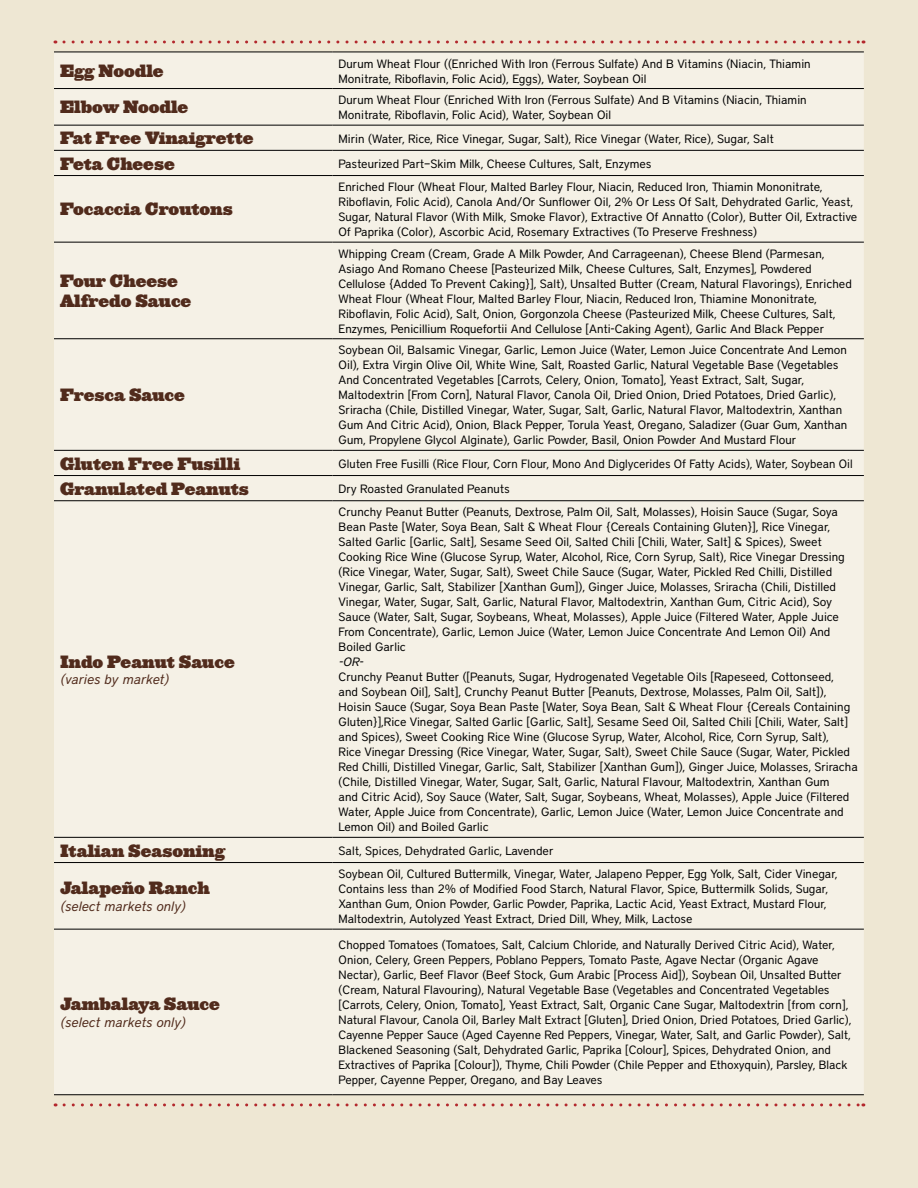
<style>
.page{position:relative;width:918px;height:1188px;background:#eee7d3}
.page>*{position:absolute;margin:0;border:0;box-sizing:border-box;transform-origin:0 0}
.t1{font:900 16.5px/19.8px "Ziggurat";color:#512b1c}
.t2{font:italic 13.5px "District";color:#512b1c}
.t3{font:12px/15px "District";color:#000}
.t4{font:italic 12px "District";color:#000}
</style>
<div class="page">
<svg style="left:64px;top:40px;width:800px;height:4px"></svg>
<svg style="left:64px;top:1103px;width:800px;height:3px"></svg>
<div style="left:54px;top:53px;width:810px;height:1041px;background:#f5f1e6"></div>
<hr style="left:54px;top:52px;width:279px;height:1px;background:#000">
<hr style="left:333px;top:52px;width:531px;height:1px;background:#000">
<hr style="left:54px;top:88px;width:279px;height:1px;background:#000">
<hr style="left:333px;top:88px;width:531px;height:1px;background:#000">
<hr style="left:54px;top:125px;width:279px;height:1px;background:#000">
<hr style="left:333px;top:125px;width:531px;height:1px;background:#000">
<hr style="left:54px;top:150px;width:279px;height:1px;background:#000">
<hr style="left:333px;top:150px;width:531px;height:1px;background:#000">
<hr style="left:54px;top:175px;width:279px;height:1px;background:#000">
<hr style="left:333px;top:175px;width:531px;height:1px;background:#000">
<hr style="left:54px;top:242px;width:279px;height:1px;background:#000">
<hr style="left:333px;top:242px;width:531px;height:1px;background:#000">
<hr style="left:54px;top:338px;width:279px;height:1px;background:#000">
<hr style="left:333px;top:338px;width:531px;height:1px;background:#000">
<hr style="left:54px;top:450px;width:279px;height:1px;background:#000">
<hr style="left:333px;top:450px;width:531px;height:1px;background:#000">
<hr style="left:54px;top:475px;width:279px;height:1px;background:#000">
<hr style="left:333px;top:475px;width:531px;height:1px;background:#000">
<hr style="left:54px;top:500px;width:279px;height:1px;background:#000">
<hr style="left:333px;top:500px;width:531px;height:1px;background:#000">
<hr style="left:54px;top:837px;width:279px;height:1px;background:#000">
<hr style="left:333px;top:837px;width:531px;height:1px;background:#000">
<hr style="left:54px;top:862px;width:279px;height:1px;background:#000">
<hr style="left:333px;top:862px;width:531px;height:1px;background:#000">
<hr style="left:54px;top:929px;width:279px;height:1px;background:#000">
<hr style="left:333px;top:929px;width:531px;height:1px;background:#000">
<hr style="left:54px;top:1094px;width:279px;height:1px;background:#000">
<hr style="left:333px;top:1094px;width:531px;height:1px;background:#000">
<h1 class="t1" style="left:60px;top:59px;width:105px">Egg Noodle</h1>
<p class="t3" style="left:339px;top:56px;width:474px">Durum Wheat Flour ((Enriched With Iron (Ferrous Sulfate) And B Vitamins (Niacin, Thiamin<br>Monitrate, Riboflavin, Folic Acid), Eggs), Water, Soybean Oil</p>
<h1 class="t1" style="left:60px;top:96px;width:130px">Elbow Noodle</h1>
<p class="t3" style="left:339px;top:92px;width:470px">Durum Wheat Flour (Enriched With Iron (Ferrous Sulfate) And B Vitamins (Niacin, Thiamin<br>Monitrate, Riboflavin, Folic Acid), Water, Soybean Oil</p>
<h1 class="t1" style="left:60px;top:127px;width:195px">Fat Free Vinaigrette</h1>
<p class="t3" style="left:339px;top:131px;width:437px">Mirin (Water, Rice, Rice Vinegar, Sugar, Salt), Rice Vinegar (Water, Rice), Sugar, Salt</p>
<h1 class="t1" style="left:60px;top:152px;width:116px">Feta Cheese</h1>
<p class="t3" style="left:339px;top:156px;width:314px">Pasteurized Part–Skim Milk, Cheese Cultures, Salt, Enzymes</p>
<h1 class="t1" style="left:60px;top:198px;width:174px">Focaccia Croutons</h1>
<p class="t3" style="left:339px;top:179px;width:520px">Enriched Flour (Wheat Flour, Malted Barley Flour, Niacin, Reduced Iron, Thiamin Mononitrate, Riboflavin, Folic Acid), Canola And/Or Sunflower Oil, 2% Or Less Of Salt, Dehydrated Garlic, Yeast, Sugar, Natural Flavor (With Milk, Smoke Flavor), Extractive Of Annatto (Color), Butter Oil, Extractive Of Paprika (Color), Ascorbic Acid, Rosemary Extractives (To Preserve Freshness)</p>
<h1 class="t1" style="left:60px;top:270px;width:133px">Four Cheese<br>Alfredo Sauce</h1>
<h1 class="t1" style="left:60px;top:384px;width:126px">Fresca Sauce</h1>
<p class="t3" style="left:339px;top:246px;width:515px">Whipping Cream (Cream, Grade A Milk Powder, And Carrageenan), Cheese Blend (Parmesan, Asiago And Romano Cheese [Pasteurized Milk, Cheese Cultures, Salt, Enzymes], Powdered Cellulose {Added To Prevent Caking}], Salt), Unsalted Butter (Cream, Natural Flavorings), Enriched Wheat Flour (Wheat Flour, Malted Barley Flour, Niacin, Reduced Iron, Thiamine Mononitrate, Riboflavin, Folic Acid), Salt, Onion, Gorgonzola Cheese (Pasteurized Milk, Cheese Cultures, Salt, Enzymes, Penicillium Roquefortii And Cellulose [Anti-Caking Agent), Garlic And Black Pepper</p>
<p class="t3" style="left:339px;top:343px;width:510px">Soybean Oil, Balsamic Vinegar, Garlic, Lemon Juice (Water, Lemon Juice Concentrate And Lemon Oil), Extra Virgin Olive Oil, White Wine, Salt, Roasted Garlic, Natural Vegetable Base (Vegetables And Concentrated Vegetables [Carrots, Celery, Onion, Tomato], Yeast Extract, Salt, Sugar, Maltodextrin [From Corn], Natural Flavor, Canola Oil, Dried Onion, Dried Potatoes, Dried Garlic), Sriracha (Chile, Distilled Vinegar, Water, Sugar, Salt, Garlic, Natural Flavor, Maltodextrin, Xanthan Gum And Citric Acid), Onion, Black Pepper, Torula Yeast, Oregano, Saladizer (Guar Gum, Xanthan Gum, Propylene Glycol Alginate), Garlic Powder, Basil, Onion Powder And Mustard Flour</p>
<h1 class="t1" style="left:60px;top:452px;width:182px">Gluten Free Fusilli</h1>
<p class="t3" style="left:339px;top:456px;width:516px">Gluten Free Fusilli (Rice Flour, Corn Flour, Mono And Diglycerides Of Fatty Acids), Water, Soybean Oil</p>
<h1 class="t1" style="left:60px;top:477px;width:190px">Granulated Peanuts</h1>
<p class="t3" style="left:339px;top:481px;width:172px">Dry Roasted Granulated Peanuts</p>
<h1 class="t1" style="left:60px;top:650px;width:176px">Indo Peanut Sauce</h1>
<p class="t2" style="left:60px;top:671px;width:110px">(varies by market)</p>
<p class="t3" style="left:339px;top:505px;width:508px">Crunchy Peanut Butter (Peanuts, Dextrose, Palm Oil, Salt, Molasses), Hoisin Sauce (Sugar, Soya Bean Paste [Water, Soya Bean, Salt &amp; Wheat Flour {Cereals Containing Gluten}], Rice Vinegar, Salted Garlic [Garlic, Salt], Sesame Seed Oil, Salted Chili [Chili, Water, Salt] &amp; Spices), Sweet Cooking Rice Wine (Glucose Syrup, Water, Alcohol, Rice, Corn Syrup, Salt), Rice Vinegar Dressing (Rice Vinegar, Water, Sugar, Salt), Sweet Chile Sauce (Sugar, Water, Pickled Red Chilli, Distilled Vinegar, Garlic, Salt, Stabilizer [Xanthan Gum]), Ginger Juice, Molasses, Sriracha (Chili, Distilled Vinegar, Water, Sugar, Salt, Garlic, Natural Flavor, Maltodextrin, Xanthan Gum, Citric Acid), Soy Sauce (Water, Salt, Sugar, Soybeans, Wheat, Molasses), Apple Juice (Filtered Water, Apple Juice From Concentrate), Garlic, Lemon Juice (Water, Lemon Juice Concentrate And Lemon Oil) And Boiled Garlic</p>
<p class="t4" style="left:339px;top:655px;width:26px">-OR-</p>
<p class="t3" style="left:339px;top:670px;width:521px">Crunchy Peanut Butter ([Peanuts, Sugar, Hydrogenated Vegetable Oils [Rapeseed, Cottonseed,<br>and Soybean Oil], Salt], Crunchy Peanut Butter [Peanuts, Dextrose, Molasses, Palm Oil, Salt]), Hoisin Sauce (Sugar, Soya Bean Paste [Water, Soya Bean, Salt &amp; Wheat Flour {Cereals Containing Gluten}],Rice Vinegar, Salted Garlic [Garlic, Salt], Sesame Seed Oil, Salted Chili [Chili, Water, Salt] and Spices), Sweet Cooking Rice Wine (Glucose Syrup, Water, Alcohol, Rice, Corn Syrup, Salt),<br>Rice Vinegar Dressing (Rice Vinegar, Water, Sugar, Salt), Sweet Chile Sauce (Sugar, Water, Pickled Red Chilli, Distilled Vinegar, Garlic, Salt, Stabilizer [Xanthan Gum]), Ginger Juice, Molasses, Sriracha (Chile, Distilled Vinegar, Water, Sugar, Salt, Garlic, Natural Flavour, Maltodextrin, Xanthan Gum<br>and Citric Acid), Soy Sauce (Water, Salt, Sugar, Soybeans, Wheat, Molasses), Apple Juice (Filtered Water, Apple Juice from Concentrate), Garlic, Lemon Juice (Water, Lemon Juice Concentrate and Lemon Oil) and Boiled Garlic</p>
<h1 class="t1" style="left:60px;top:839px;width:166px">Italian Seasoning</h1>
<p class="t3" style="left:339px;top:843px;width:216px">Salt, Spices, Dehydrated Garlic, Lavender</p>
<h1 class="t1" style="left:60px;top:877px;width:151px">Jalapeño Ranch</h1>
<p class="t2" style="left:60px;top:898px;width:127px">(select markets only)</p>
<p class="t3" style="left:339px;top:866px;width:500px">Soybean Oil, Cultured Buttermilk, Vinegar, Water, Jalapeno Pepper, Egg Yolk, Salt, Cider Vinegar, Contains less than 2% of Modified Food Starch, Natural Flavor, Spice, Buttermilk Solids, Sugar, Xanthan Gum, Onion Powder, Garlic Powder, Paprika, Lactic Acid, Yeast Extract, Mustard Flour, Maltodextrin, Autolyzed Yeast Extract, Dried Dill, Whey, Milk, Lactose</p>
<h1 class="t1" style="left:60px;top:993px;width:161px">Jambalaya Sauce</h1>
<p class="t2" style="left:60px;top:1014px;width:127px">(select markets only)</p>
<p class="t3" style="left:339px;top:937px;width:514px">Chopped Tomatoes (Tomatoes, Salt, Calcium Chloride, and Naturally Derived Citric Acid), Water, Onion, Celery, Green Peppers, Poblano Peppers, Tomato Paste, Agave Nectar (Organic Agave Nectar), Garlic, Beef Flavor (Beef Stock, Gum Arabic [Process Aid]), Soybean Oil, Unsalted Butter (Cream, Natural Flavouring), Natural Vegetable Base (Vegetables and Concentrated Vegetables [Carrots, Celery, Onion, Tomato], Yeast Extract, Salt, Organic Cane Sugar, Maltodextrin [from corn], Natural Flavour, Canola Oil, Barley Malt Extract [Gluten], Dried Onion, Dried Potatoes, Dried Garlic), Cayenne Pepper Sauce (Aged Cayenne Red Peppers, Vinegar, Water, Salt, and Garlic Powder), Salt, Blackened Seasoning (Salt, Dehydrated Garlic, Paprika [Colour], Spices, Dehydrated Onion, and Extractives of Paprika [Colour]), Thyme, Chili Powder (Chile Pepper and Ethoxyquin), Parsley, Black Pepper, Cayenne Pepper, Oregano, and Bay Leaves</p>
</div>
